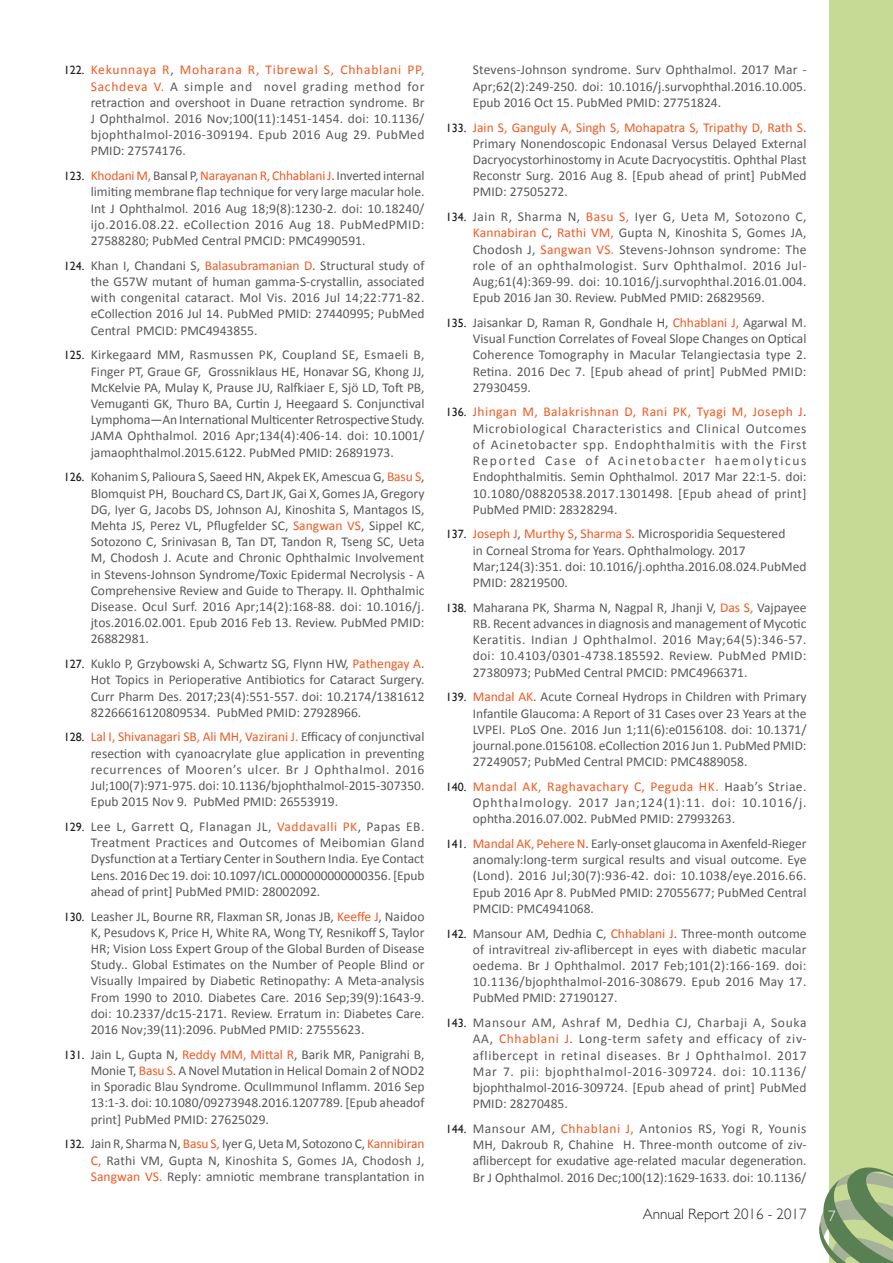
<style>
.page{position:relative;width:893px;height:1263px;background:#fff}
.page>*{position:absolute;margin:0;border:0;box-sizing:border-box;transform-origin:0 0}
.t1{font:300 15px "Gill Sans";color:#231f20}
.t2{font:300 15px "Gill Sans";color:#fff}
.t3{font:13.5px/16.2px "Calibri";color:#57585a;text-align:justify}
.s1{font-family:"Gill Sans";font-size:12px;color:#231f20}
.s2{color:#f15921}
</style>
<div class="page">
<div style="left:829px;top:0;width:63px;height:1262px;background:#c7da95"></div>
<svg style="left:819px;top:1149px;width:74px;height:114px"></svg>
<p class="t3" style="left:91px;top:62px;width:335px;text-indent:-27px"><span class="s1">122.</span> <span class="s2">Kekunnaya R</span>, <span class="s2">Moharana R, Tibrewal S, Chhablani PP, Sachdeva V.</span> A simple and novel grading method for retraction and overshoot in Duane retraction syndrome. Br J Ophthalmol. 2016 Nov;100(11):1451-1454. doi: 10.1136/ bjophthalmol-2016-309194. Epub 2016 Aug 29. PubMed PMID: 27574176.</p>
<p class="t3" style="left:91px;top:168px;width:335px;text-indent:-27px"><span class="s1">123.</span> <span class="s2">Khodani M,</span> Bansal P, <span class="s2">Narayanan R, Chhablani J</span>. Inverted internal limiting membrane flap technique for very large macular hole.<br>Int J Ophthalmol. 2016 Aug 18;9(8):1230-2. doi: 10.18240/ ijo.2016.08.22. eCollection 2016 Aug 18. PubMedPMID:<br>27588280; PubMed Central PMCID: PMC4990591.</p>
<p class="t3" style="left:91px;top:257px;width:335px;text-indent:-27px"><span class="s1">124.</span> Khan I, Chandani S, <span class="s2">Balasubramanian D</span>. Structural study of the G57W mutant of human gamma-S-crystallin, associated with congenital cataract. Mol Vis. 2016 Jul 14;22:771-82. eCollection 2016 Jul 14. PubMed PMID: 27440995; PubMed Central PMCID: PMC4943855.</p>
<p class="t3" style="left:91px;top:347px;width:335px;text-indent:-27px"><span class="s1">125.</span> Kirkegaard MM, Rasmussen PK, Coupland SE, Esmaeli B, Finger PT, Graue GF, Grossniklaus HE, Honavar SG, Khong JJ, McKelvie PA, Mulay K, Prause JU, Ralfkiaer E, Sjö LD, Toft PB, Vemuganti GK, Thuro BA, Curtin J, Heegaard S. Conjunctival Lymphoma—An International Multicenter Retrospective Study.<br>JAMA Ophthalmol. 2016 Apr;134(4):406-14. doi: 10.1001/ jamaophthalmol.2015.6122. PubMed PMID: 26891973.</p>
<p class="t3" style="left:91px;top:468px;width:335px;text-indent:-27px"><span class="s1">126.</span> Kohanim S, Palioura S, Saeed HN, Akpek EK, Amescua G, <span class="s2">Basu S</span>, Blomquist PH, Bouchard CS, Dart JK, Gai X, Gomes JA, Gregory DG, Iyer G, Jacobs DS, Johnson AJ, Kinoshita S, Mantagos IS, Mehta JS, Perez VL, Pflugfelder SC, <span class="s2">Sangwan VS</span>, Sippel KC, Sotozono C, Srinivasan B, Tan DT, Tandon R, Tseng SC, Ueta M, Chodosh J. Acute and Chronic Ophthalmic Involvement in Stevens-Johnson Syndrome/Toxic Epidermal Necrolysis - A Comprehensive Review and Guide to Therapy. II. Ophthalmic Disease. Ocul Surf. 2016 Apr;14(2):168-88. doi: 10.1016/j. jtos.2016.02.001. Epub 2016 Feb 13. Review. PubMed PMID:<br>26882981.</p>
<p class="t3" style="left:91px;top:655px;width:335px;text-indent:-27px"><span class="s1">127.</span> Kuklo P, Grzybowski A, Schwartz SG, Flynn HW, <span class="s2">Pathengay A</span>.<br>Hot Topics in Perioperative Antibiotics for Cataract Surgery.<br>Curr Pharm Des. 2017;23(4):551-557. doi: 10.2174/1381612<br>82266616120809534. PubMed PMID: 27928966.</p>
<p class="t3" style="left:91px;top:728px;width:335px;text-indent:-27px"><span class="s1">128.</span> <span class="s2">Lal I, Shivanagari SB, Ali MH, Vazirani J.</span> Efficacy of conjunctival resection with cyanoacrylate glue application in preventing recurrences of Mooren’s ulcer. Br J Ophthalmol. 2016<br>Jul;100(7):971-975. doi: 10.1136/bjophthalmol-2015-307350.<br>Epub 2015 Nov 9. PubMed PMID: 26553919.</p>
<p class="t3" style="left:91px;top:818px;width:335px;text-indent:-27px"><span class="s1">129.</span> Lee L, Garrett Q, Flanagan JL, <span class="s2">Vaddavalli PK</span>, Papas EB.<br>Treatment Practices and Outcomes of Meibomian Gland Dysfunction at a Tertiary Center in Southern India. Eye Contact Lens. 2016 Dec 19. doi: 10.1097/ICL.0000000000000356. [Epub ahead of print] PubMed PMID: 28002092.</p>
<p class="t3" style="left:91px;top:907px;width:335px;text-indent:-27px"><span class="s1">130.</span> Leasher JL, Bourne RR, Flaxman SR, Jonas JB, <span class="s2">Keeffe J</span>, Naidoo K, Pesudovs K, Price H, White RA, Wong TY, Resnikoff S, Taylor HR; Vision Loss Expert Group of the Global Burden of Disease Study.. Global Estimates on the Number of People Blind or Visually Impaired by Diabetic Retinopathy: A Meta-analysis From 1990 to 2010. Diabetes Care. 2016 Sep;39(9):1643-9. doi: 10.2337/dc15-2171. Review. Erratum in: Diabetes Care.<br>2016 Nov;39(11):2096. PubMed PMID: 27555623.</p>
<p class="t3" style="left:91px;top:1046px;width:335px;text-indent:-27px"><span class="s1">131.</span> Jain L, Gupta N, <span class="s2">Reddy MM, Mittal R</span>, Barik MR, Panigrahi B, Monie T, <span class="s2">Basu S</span>. A Novel Mutation in Helical Domain 2 of NOD2 in Sporadic Blau Syndrome. OculImmunol Inflamm. 2016 Sep 13:1-3. doi: 10.1080/09273948.2016.1207789. [Epub aheadof print] PubMed PMID: 27625029.</p>
<p class="t3" style="left:91px;top:1135px;width:335px;text-indent:-27px"><span class="s1">132.</span> Jain R, Sharma N, <span class="s2">Basu S,</span> Iyer G, Ueta M, Sotozono C, <span class="s2">Kannibiran C,</span> Rathi VM, Gupta N, Kinoshita S, Gomes JA, Chodosh J, <span class="s2">Sangwan VS.</span> Reply: amniotic membrane transplantation in</p>
<p class="t3" style="left:473px;top:62px;width:335px">Stevens-Johnson syndrome. Surv Ophthalmol. 2017 Mar - Apr;62(2):249-250. doi: 10.1016/j.survophthal.2016.10.005.<br>Epub 2016 Oct 15. PubMed PMID: 27751824.</p>
<p class="t3" style="left:473px;top:119px;width:335px;text-indent:-27px"><span class="s1">133.</span> <span class="s2">Jain S, Ganguly A, Singh S, Mohapatra S, Tripathy D, Rath S</span>.<br>Primary Nonendoscopic Endonasal Versus Delayed External Dacryocystorhinostomy in Acute Dacryocystitis. Ophthal Plast Reconstr Surg. 2016 Aug 8. [Epub ahead of print] PubMed PMID: 27505272.</p>
<p class="t3" style="left:473px;top:208px;width:335px;text-indent:-27px"><span class="s1">134.</span> Jain R, Sharma N, <span class="s2">Basu S,</span> Iyer G, Ueta M, Sotozono C, <span class="s2">Kannabiran C</span>, <span class="s2">Rathi VM,</span> Gupta N, Kinoshita S, Gomes JA, Chodosh J, <span class="s2">Sangwan VS.</span> Stevens-Johnson syndrome: The role of an ophthalmologist. Surv Ophthalmol. 2016 Jul-Aug;61(4):369-99. doi: 10.1016/j.survophthal.2016.01.004.<br>Epub 2016 Jan 30. Review. PubMed PMID: 26829569.</p>
<p class="t3" style="left:473px;top:314px;width:335px;text-indent:-27px"><span class="s1">135.</span> Jaisankar D, Raman R, Gondhale H, <span class="s2">Chhablani J,</span> Agarwal M.<br>Visual Function Correlates of Foveal Slope Changes on Optical Coherence Tomography in Macular Telangiectasia type 2.<br>Retina. 2016 Dec 7. [Epub ahead of print] PubMed PMID:<br>27930459.</p>
<p class="t3" style="left:473px;top:404px;width:335px;text-indent:-27px"><span class="s1">136.</span> <span class="s2">Jhingan M, Balakrishnan D, Rani PK, Tyagi M, Joseph J</span>.<br>Microbiological Characteristics and Clinical Outcomes of Acinetobacter spp. Endophthalmitis with the First Reported Case of Acinetobacter haemolyticus Endophthalmitis. Semin Ophthalmol. 2017 Mar 22:1-5. doi:<br>10.1080/08820538.2017.1301498. [Epub ahead of print] PubMed PMID: 28328294.</p>
<p class="t3" style="left:473px;top:526px;width:335px;text-align:left;text-indent:-27px"><span class="s1">137.</span> <span class="s2">Joseph J</span>, <span class="s2">Murthy S</span>, <span class="s2">Sharma S</span>. Microsporidia Sequestered<br>in Corneal Stroma for Years. Ophthalmology. 2017<br>Mar;124(3):351. doi: 10.1016/j.ophtha.2016.08.024.PubMed PMID: 28219500.</p>
<p class="t3" style="left:473px;top:599px;width:335px;text-indent:-27px"><span class="s1">138.</span> Maharana PK, Sharma N, Nagpal R, Jhanji V, <span class="s2">Das S,</span> Vajpayee RB. Recent advances in diagnosis and management of Mycotic Keratitis. Indian J Ophthalmol. 2016 May;64(5):346-57. doi: 10.4103/0301-4738.185592. Review. PubMed PMID:<br>27380973; PubMed Central PMCID: PMC4966371.</p>
<p class="t3" style="left:473px;top:688px;width:335px;text-indent:-27px"><span class="s1">139.</span> <span class="s2">Mandal AK</span>. Acute Corneal Hydrops in Children with Primary Infantile Glaucoma: A Report of 31 Cases over 23 Years at the LVPEI. PLoS One. 2016 Jun 1;11(6):e0156108. doi: 10.1371/ journal.pone.0156108. eCollection 2016 Jun 1. PubMed PMID:<br>27249057; PubMed Central PMCID: PMC4889058.</p>
<p class="t3" style="left:473px;top:778px;width:335px;text-indent:-27px"><span class="s1">140.</span> <span class="s2">Mandal AK, Raghavachary C, Peguda HK.</span> Haab’s Striae.<br>Ophthalmology. 2017 Jan;124(1):11. doi: 10.1016/j. ophtha.2016.07.002. PubMed PMID: 27993263.</p>
<p class="t3" style="left:473px;top:835px;width:335px;text-indent:-27px"><span class="s1">141.</span> <span class="s2">Mandal AK, Pehere N</span>. Early-onset glaucoma in Axenfeld-Rieger anomaly:long-term surgical results and visual outcome. Eye (Lond). 2016 Jul;30(7):936-42. doi: 10.1038/eye.2016.66.<br>Epub 2016 Apr 8. PubMed PMID: 27055677; PubMed Central PMCID: PMC4941068.</p>
<p class="t3" style="left:473px;top:924px;width:335px;text-indent:-27px"><span class="s1">142.</span> Mansour AM, Dedhia C, <span class="s2">Chhablani J</span>. Three-month outcome of intravitreal ziv-aflibercept in eyes with diabetic macular oedema. Br J Ophthalmol. 2017 Feb;101(2):166-169. doi:<br>10.1136/bjophthalmol-2016-308679. Epub 2016 May 17.<br>PubMed PMID: 27190127.</p>
<p class="t3" style="left:473px;top:1014px;width:335px;text-indent:-27px"><span class="s1">143.</span> Mansour AM, Ashraf M, Dedhia CJ, Charbaji A, Souka AA, <span class="s2">Chhablani J</span>. Long-term safety and efficacy of ziv&shy;aflibercept in retinal diseases. Br J Ophthalmol. 2017<br>Mar 7. pii: bjophthalmol-2016-309724. doi: 10.1136/ bjophthalmol-2016-309724. [Epub ahead of print] PubMed PMID: 28270485.</p>
<p class="t3" style="left:473px;top:1120px;width:335px;text-indent:-27px"><span class="s1">144.</span> Mansour AM, <span class="s2">Chhablani J,</span> Antonios RS, Yogi R, Younis MH, Dakroub R, Chahine H. Three-month outcome of ziv&shy;aflibercept for exudative age-related macular degeneration.<br>Br J Ophthalmol. 2016 Dec;100(12):1629-1633. doi: 10.1136/</p>
<p class="t1" style="left:642px;top:1204px;width:165px">Annual Report 2016 - 2017</p>
<p class="t2" style="left:828px;top:1207px;width:9px">7</p>
</div>
